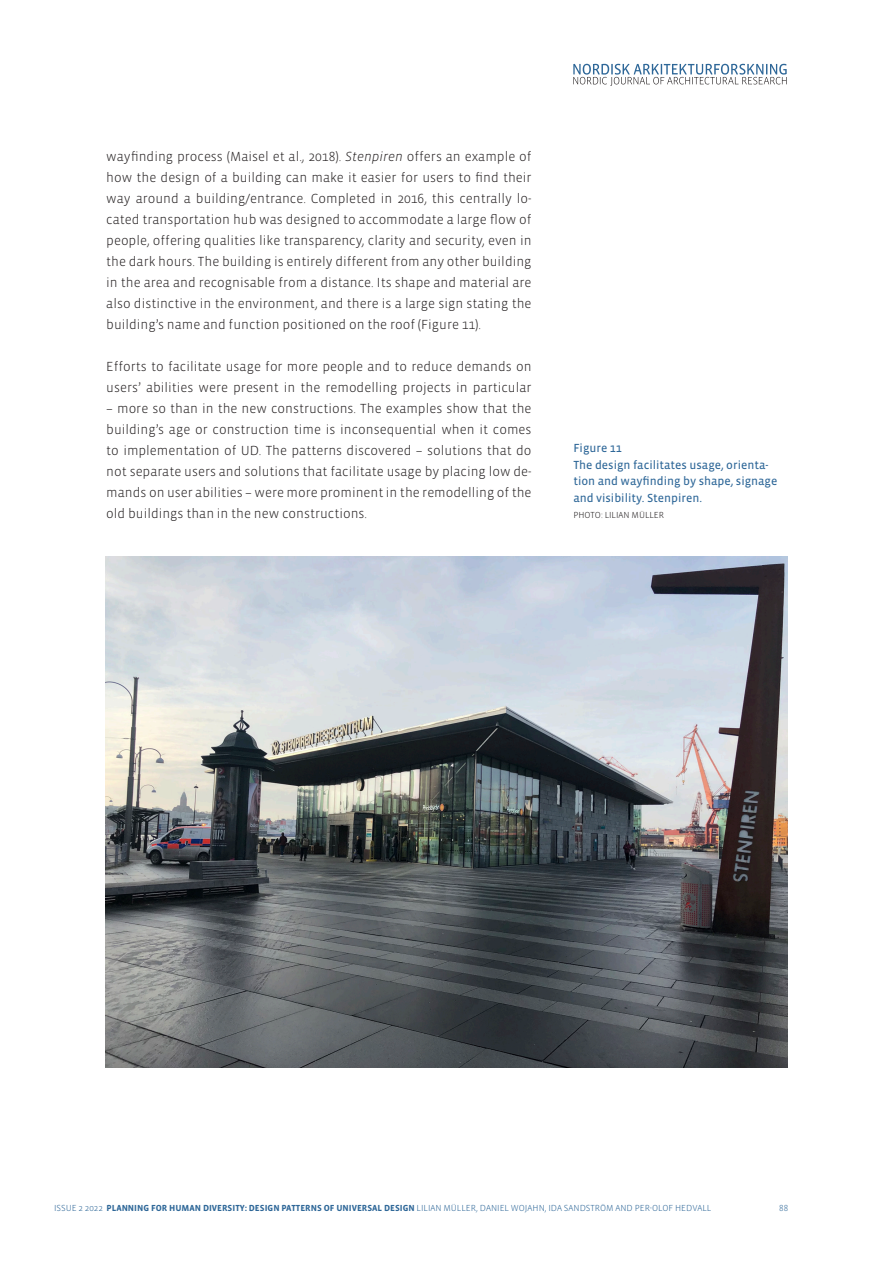
<style>
.page{position:relative;width:893px;height:1263px;background:#fff}
.page>*{position:absolute;margin:0;border:0;box-sizing:border-box;transform-origin:0 0}
.Brødtekst{font:300 13.5px/21px "Vista Sans OT";color:#231f20;text-align:justify}
.Figurtekst{font:12px/16.5px "Vista Sans OT";color:#2e6798}
.t1{font:300 9px "Vista Sans OT";color:#2e6798}
.Referanse_foto{font:300 9px "Vista Sans OT";color:#231f20}
.s1{font-style:italic}
.s2{font-weight:700}
</style>
<div class="page">
<svg style="left:573px;top:64px;width:214px;height:22px"></svg>
<img style="left:106px;top:556px;width:681px;height:511px">
<p class="Brødtekst" style="left:106px;top:147px;width:427px">wayfinding process (Maisel et al., 2018). <span class="s1">Stenpiren</span> offers an example of how the design of a building can make it easier for users to find their way around a building/entrance. Completed in 2016, this centrally lo&shy;cated transportation hub was designed to accommodate a large flow of people, offering qualities like transparency, clarity and security, even in the dark hours. The building is entirely different from any other building in the area and recognisable from a distance. Its shape and material are also distinctive in the environment, and there is a large sign stating the building’s name and function positioned on the roof (Figure 11).</p>
<p class="Brødtekst" style="left:106px;top:357px;width:427px">Efforts to facilitate usage for more people and to reduce demands on users’ abilities were present in the remodelling projects in particular</p>
<p class="Brødtekst" style="left:106px;top:399px;width:427px">– more so than in the new constructions. The examples show that the building’s age or construction time is inconsequential when it comes to implementation of UD. The patterns discovered – solutions that do not separate users and solutions that facilitate usage by placing low de&shy;mands on user abilities – were more prominent in the remodelling of the old buildings than in the new constructions.</p>
<p class="Figurtekst" style="left:573px;top:440px;width:50px">Figure 11</p>
<p class="Figurtekst" style="left:573px;top:457px;width:206px">The design facilitates usage, orienta&shy;tion and wayfinding by shape, signage and visibility. Stenpiren.</p>
<p class="Referanse_foto" style="left:573px;top:511px;width:92px">PHOTO: LILIAN MÜLLER</p>
<p class="t1" style="left:54px;top:1204px;width:659px">ISSUE 2 2022 <span class="s2">PLANNING FOR HUMAN DIVERSITY: DESIGN PATTERNS OF UNIVERSAL DESIGN</span> LILIAN MÜLLER, DANIEL WOJAHN, IDA SANDSTRÖM AND PER-OLOF HEDVALL</p>
<p class="t1" style="left:779px;top:1204px;width:10px">88</p>
</div>
